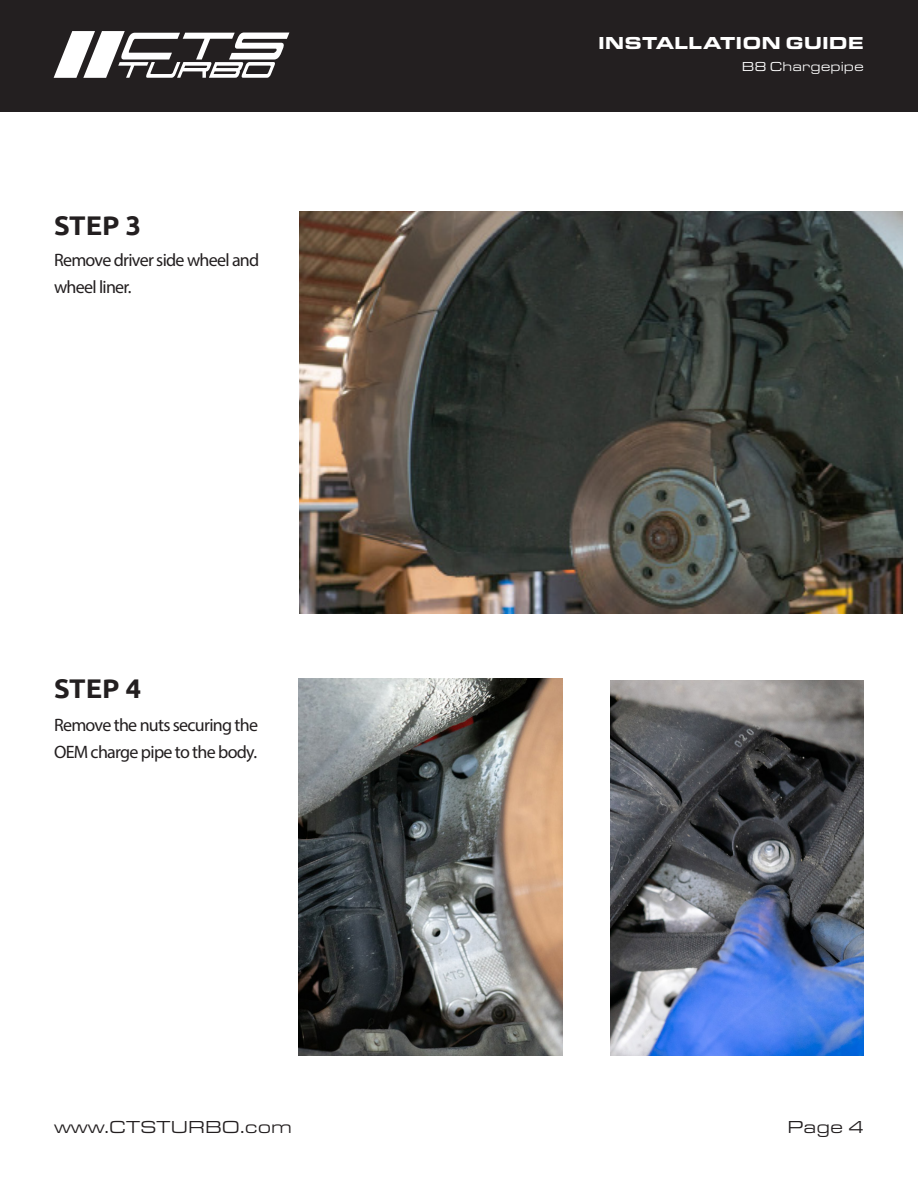
<style>
.page{position:relative;width:918px;height:1188px;background:#fff}
.page>*{position:absolute;margin:0;border:0;box-sizing:border-box;transform-origin:0 0}
.Ubuntu-Header{font:700 27px "Ubuntu";color:#231f20}
.Ubuntu-Text_Body{font:18px/27px "Myriad Pro";letter-spacing:-.04em;color:#231f20}
.t1{font:18px "Eurostile Ext";color:#231f20}
.t2{font:900 18px "Eurostile Ext";color:#fff}
.t3{font:13.5px "Eurostile Ext";color:#fff}
</style>
<div class="page">
<div style="left:0;top:0;width:918px;height:112px;background:#231f20"></div>
<svg style="left:54px;top:31px;width:235px;height:47px"></svg>
<img style="left:298px;top:678px;width:264px;height:378px">
<img style="left:300px;top:211px;width:602px;height:402px">
<img style="left:610px;top:680px;width:254px;height:376px">
<p class="t2" style="left:598px;top:29px;width:267px">INSTALLATION GUIDE</p>
<p class="Ubuntu-Header" style="left:54px;top:209px;width:89px">STEP 3</p>
<p class="Ubuntu-Text_Body" style="left:54px;top:246px;width:207px">Remove driver side wheel and wheel liner.</p>
<p class="Ubuntu-Header" style="left:54px;top:672px;width:89px">STEP 4</p>
<p class="Ubuntu-Text_Body" style="left:54px;top:711px;width:206px">Remove the nuts securing the<br>OEM charge pipe to the body.</p>
<p class="t3" style="left:742px;top:58px;width:124px">B8 Chargepipe</p>
<p class="t1" style="left:54px;top:1115px;width:240px">www.CTSTURBO.com</p>
<p class="t1" style="left:787px;top:1115px;width:78px">Page 4</p>
</div>
